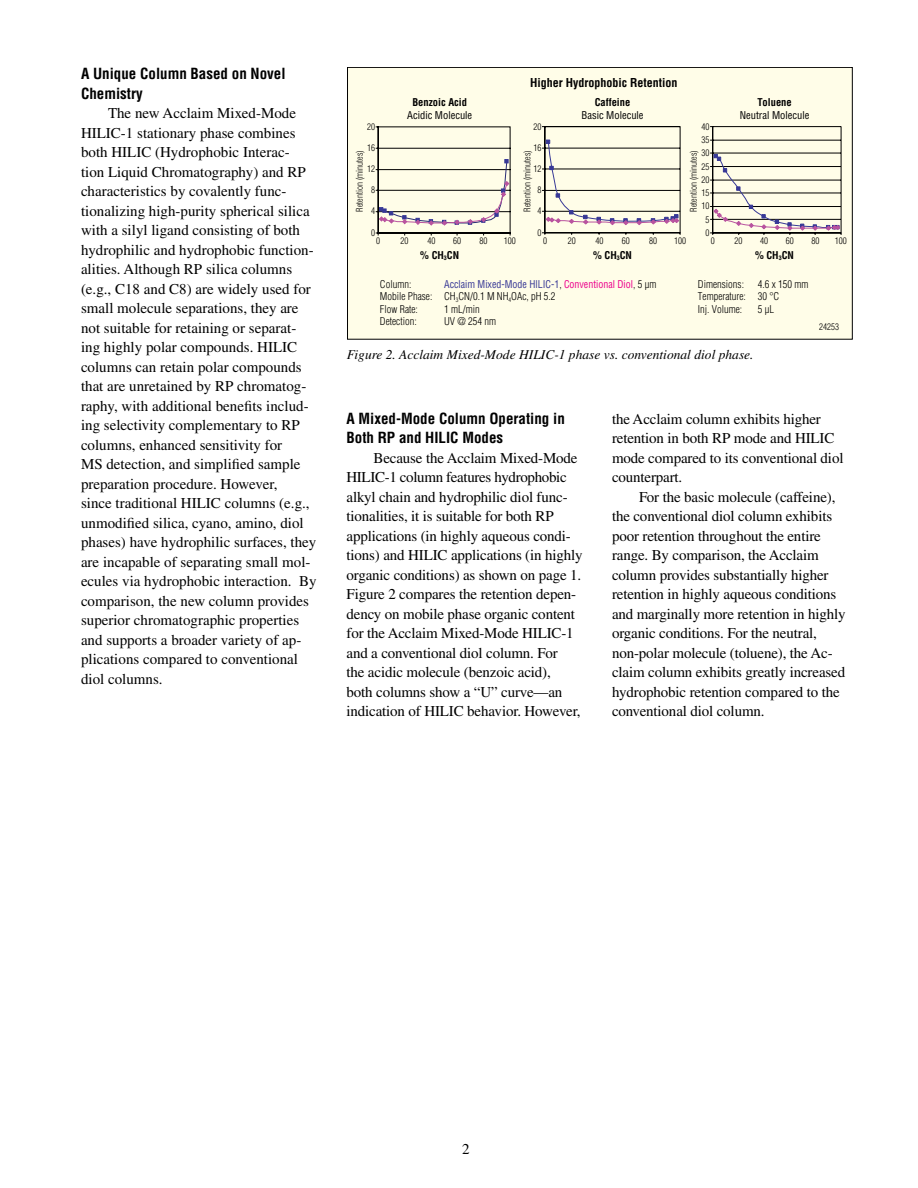
<style>
.page{position:relative;width:918px;height:1188px;background:#fff}
.page>*{position:absolute;margin:0;border:0;box-sizing:border-box;transform-origin:0 0}
.t1{font:15px/19.5px "Times";letter-spacing:-.01em;color:#000}
.t2{font:700 condensed 15px/19.5px "Helvetica";color:#000}
.t3{font:italic 13.5px "Times";color:#000}
.t4{font:700 condensed 12px "Helvetica";color:#000}
.t5{font:300 condensed 10.5px/12.6px "Helvetica";color:#000}
.t6{font:700 condensed 10.5px "Helvetica";color:#000}
.t7{font:condensed 10.5px "Helvetica";color:#000}
.t8{font:300 condensed 9px/13.4px "Helvetica";color:#000;text-align:center}
.s1{font-weight:400;color:#373895}
.s2{color:#010101}
.s3{font-weight:400;color:#ec008c}
</style>
<div class="page">
<div style="left:348px;top:67px;width:504px;height:272px;background:#fffde8"></div>
<div style="left:347px;top:67px;width:506px;height:273px;border:1px solid #000"></div>
<svg style="left:710px;top:126px;width:132px;height:109px"></svg>
<svg style="left:542px;top:126px;width:139px;height:109px"></svg>
<svg style="left:375px;top:126px;width:136px;height:110px"></svg>
<p class="t2" style="left:81px;top:64px;width:206px">A Unique Column Based on Novel<br>Chemistry</p>
<p class="t1" style="left:81px;top:104px;width:237px;text-indent:27px">The new Acclaim Mixed-Mode HILIC-1 stationary phase combines both HILIC (Hydrophobic Interac&shy;tion Liquid Chromatography) and RP characteristics by covalently func&shy;tionalizing high-purity spherical silica with a silyl ligand consisting of both hydrophilic and hydrophobic function&shy;alities. Although RP silica columns (e.g., C18 and C8) are widely used for small molecule separations, they are not suitable for retaining or separat&shy;ing highly polar compounds. HILIC columns can retain polar compounds that are unretained by RP chromatog&shy;raphy, with additional benefits includ&shy;ing selectivity complementary to RP columns, enhanced sensitivity for<br>MS detection, and simplified sample preparation procedure. However,<br>since traditional HILIC columns (e.g., unmodified silica, cyano, amino, diol phases) have hydrophilic surfaces, they are incapable of separating small mol&shy;ecules via hydrophobic interaction. By comparison, the new column provides superior chromatographic properties and supports a broader variety of ap&shy;plications compared to conventional diol columns.</p>
<p class="t6" style="left:412px;top:96px;width:56px">Benzoic Acid</p>
<p class="t7" style="left:407px;top:108px;width:67px">Acidic Molecule</p>
<p class="t4" style="left:530px;top:75px;width:149px">Higher Hydrophobic Retention</p>
<p class="t6" style="left:595px;top:96px;width:37px">Caffeine</p>
<p class="t7" style="left:582px;top:108px;width:64px">Basic Molecule</p>
<p class="t8" style="left:701px;top:120px;width:9px">40<br>35<br>30<br>25<br>20<br>15<br>10<br>5<br>0</p>
<p class="t8" style="left:533px;top:120px;width:9px">20</p>
<p class="t8" style="left:533px;top:141px;width:9px">16</p>
<p class="t8" style="left:533px;top:162px;width:9px">12</p>
<p class="t8" style="left:537px;top:183px;width:5px">8</p>
<p class="t8" style="left:537px;top:204px;width:5px">4</p>
<p class="t8" style="left:537px;top:226px;width:5px">0</p>
<p class="t8" style="left:367px;top:120px;width:9px">20</p>
<p class="t8" style="left:367px;top:141px;width:9px">16</p>
<p class="t8" style="left:367px;top:162px;width:9px">12</p>
<p class="t8" style="left:371px;top:183px;width:5px">8</p>
<p class="t8" style="left:371px;top:204px;width:5px">4</p>
<p class="t8" style="left:371px;top:226px;width:5px">0</p>
<p class="t8" style="left:353px;top:212px;width:63px;rotate:-90deg">Retention (minutes)</p>
<p class="t8" style="left:520px;top:212px;width:63px;rotate:-90deg">Retention (minutes)</p>
<p class="t8" style="left:687px;top:212px;width:63px;rotate:-90deg">Retention (minutes)</p>
<p class="t8" style="left:543px;top:234px;width:5px">0</p>
<p class="t8" style="left:568px;top:234px;width:9px">20</p>
<p class="t8" style="left:595px;top:234px;width:9px">40</p>
<p class="t8" style="left:622px;top:234px;width:9px">60</p>
<p class="t8" style="left:649px;top:234px;width:9px">80</p>
<p class="t8" style="left:674px;top:234px;width:13px">100</p>
<p class="t8" style="left:711px;top:234px;width:5px">0</p>
<p class="t8" style="left:376px;top:234px;width:5px">0</p>
<p class="t8" style="left:401px;top:234px;width:9px">20</p>
<p class="t8" style="left:427px;top:234px;width:9px">40</p>
<p class="t8" style="left:453px;top:234px;width:9px">60</p>
<p class="t8" style="left:480px;top:234px;width:9px">80</p>
<p class="t8" style="left:504px;top:234px;width:13px">100</p>
<p class="t6" style="left:757px;top:96px;width:36px">Toluene</p>
<p class="t7" style="left:740px;top:108px;width:71px">Neutral Molecule</p>
<p class="t8" style="left:735px;top:234px;width:9px">20</p>
<p class="t8" style="left:760px;top:234px;width:9px">40</p>
<p class="t8" style="left:786px;top:234px;width:9px">60</p>
<p class="t8" style="left:811px;top:234px;width:9px">80</p>
<p class="t6" style="left:420px;top:248px;width:40px">% CH<sub>3</sub>CN</p>
<p class="t6" style="left:593px;top:248px;width:40px">% CH<sub>3</sub>CN</p>
<p class="t6" style="left:755px;top:248px;width:40px">% CH<sub>3</sub>CN</p>
<p class="t5" style="left:380px;top:277px;width:33px">Column:</p>
<p class="t5" style="left:380px;top:277px;width:278px;text-indent:64px"><span class="s1">Acclaim Mixed-Mode HlLIC-1</span><span class="s2">,</span> <span class="s3">Conventional Diol</span>, 5 µm<br>Mobile Phase: CH<sub>3</sub>CN/0.1 M NH<sub>4</sub>OAc, pH 5.2<br>Flow Rate:</p>
<p class="t5" style="left:444px;top:303px;width:37px">1 mL/min</p>
<p class="t5" style="left:698px;top:277px;width:48px">Dimensions:</p>
<p class="t5" style="left:698px;top:277px;width:112px;text-indent:60px">4.6 x 150 mm<br>Temperature: 30 °C<br>Inj. Volume:</p>
<p class="t5" style="left:758px;top:303px;width:18px">5 µL</p>
<p class="t8" style="left:835px;top:234px;width:13px">100</p>
<p class="t5" style="left:380px;top:315px;width:38px">Detection:</p>
<p class="t5" style="left:444px;top:315px;width:54px">UV @ 254 nm</p>
<p class="t3" style="left:347px;top:347px;width:408px">Figure 2. Acclaim Mixed-Mode HILIC-1 phase vs. conventional diol phase.</p>
<p class="t8" style="left:819px;top:320px;width:21px">24253</p>
<p class="t2" style="left:346px;top:409px;width:220px">A Mixed-Mode Column Operating in<br>Both RP and HILIC Modes</p>
<p class="t1" style="left:346px;top:448px;width:238px;text-indent:27px">Because the Acclaim Mixed-Mode HILIC-1 column features hydrophobic alkyl chain and hydrophilic diol func&shy;tionalities, it is suitable for both RP applications (in highly aqueous condi&shy;tions) and HILIC applications (in highly organic conditions) as shown on page 1.<br>Figure 2 compares the retention depen&shy;dency on mobile phase organic content for the Acclaim Mixed-Mode HILIC-1 and a conventional diol column. For<br>the acidic molecule (benzoic acid),<br>both columns show a “U” curve—an indication of HILIC behavior. However,</p>
<p class="t1" style="left:612px;top:409px;width:233px">the Acclaim column exhibits higher retention in both RP mode and HILIC mode compared to its conventional diol counterpart.</p>
<p class="t1" style="left:612px;top:487px;width:235px;text-indent:27px">For the basic molecule (caffeine), the conventional diol column exhibits poor retention throughout the entire range. By comparison, the Acclaim column provides substantially higher retention in highly aqueous conditions and marginally more retention in highly organic conditions. For the neutral, non-polar molecule (toluene), the Ac&shy;claim column exhibits greatly increased hydrophobic retention compared to the conventional diol column.</p>
<p class="t1" style="left:462px;top:1140px;width:9px">2</p>
</div>
